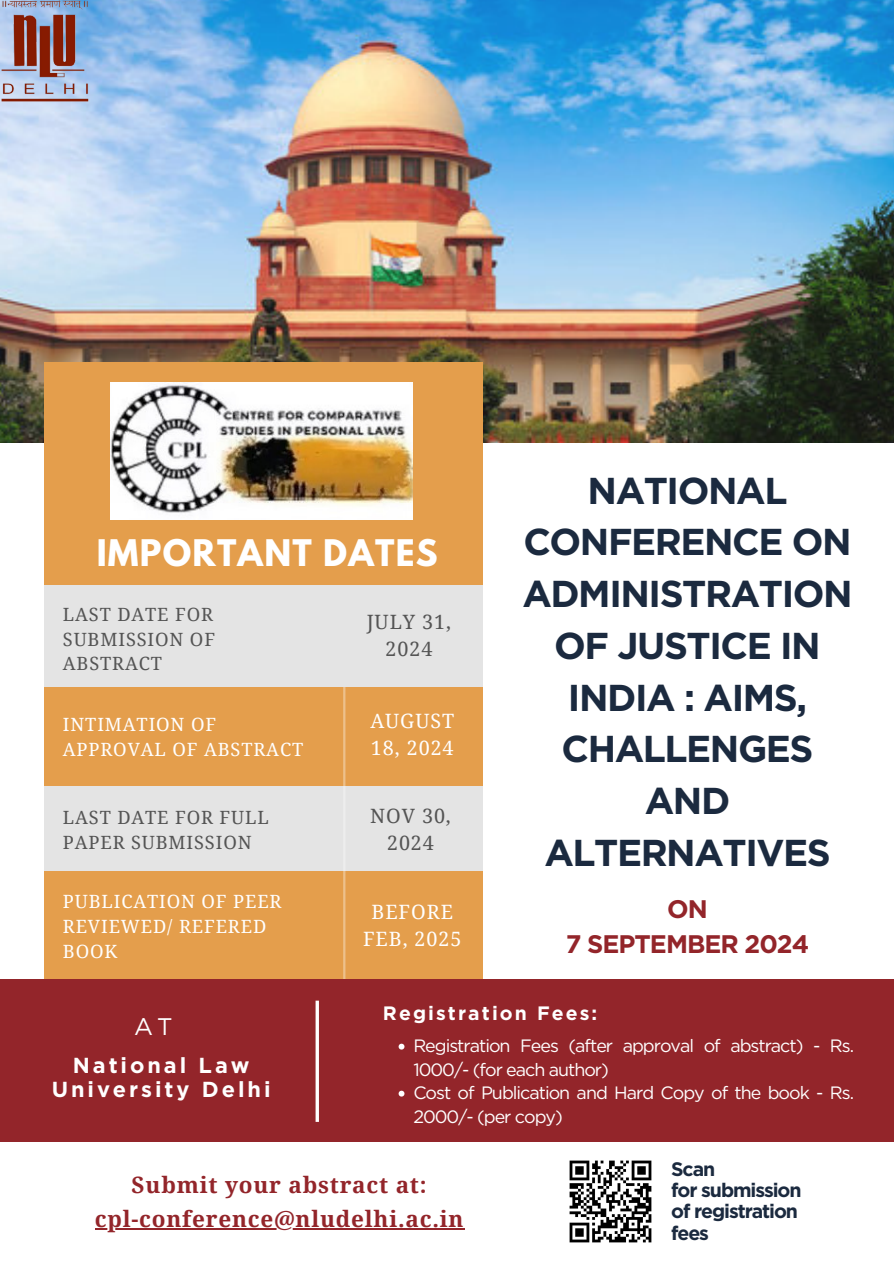
<style>
.page{position:relative;width:894px;height:1264px;background:#fff}
.page>*{position:absolute;margin:0;border:0;box-sizing:border-box;transform-origin:0 0}
.t1{font:700 37.35px/51.8px "Gotham";letter-spacing:-.04em;color:#1b2a3f;text-align:center}
.t2{font:700 32.55px "League Spartan";letter-spacing:.04em;color:#fff}
.t3{font:700 31.05px "Gotham";letter-spacing:-.04em;color:#fff}
.t4{font:700 25.35px/34.8px "Gotham";letter-spacing:-.04em;color:#93252a;text-align:center}
.t5{font:24px "Gotham";color:#fff}
.t6{font:700 22.5px "Noto Serif";letter-spacing:.035em;color:#93252a}
.t7{font:700 21.75px/23.9px "Gotham";letter-spacing:.135em;color:#fff;text-align:center}
.t8{font:19.8px/27px "Noto Serif";letter-spacing:.045em;color:#fff}
.t9{font:19.8px/27px "Noto Serif";letter-spacing:.045em;color:#545454;text-align:center}
.t10{font:700 19.5px/21.5px "Gotham";letter-spacing:-.055em;color:#1b2a3f}
.t11{font:700 19.35px "Gotham";letter-spacing:.11em;color:#fff}
.t12{font:18.3px/24.8px "Noto Serif";letter-spacing:.045em;color:#fff}
.t13{font:18.3px/24.8px "Noto Serif";letter-spacing:.05em;color:#545454;text-align:justify}
.t14{font:17.85px/23.5px "Gotham";letter-spacing:-.055em;color:#fff}
</style>
<div class="page">
<img style="left:0;top:0;width:893px;height:443px">
<div style="left:45px;top:362px;width:438px;height:690px;background:#e49e4c"></div>
<div style="left:45px;top:786px;width:438px;height:84px;background:#e4e4e4"></div>
<hr style="left:343px;top:586px;width:2px;height:464px;background:#fff">
<div style="left:0;top:978px;width:893px;height:163px;background:#93252a"></div>
<img style="left:0;top:0;width:89px;height:101px">
<img style="left:111px;top:382px;width:301px;height:138px">
<div style="left:45px;top:585px;width:438px;height:101px;background:#e4e4e4"></div>
<svg style="left:315px;top:1000px;width:4px;height:121px"></svg>
<img style="left:569px;top:1160px;width:83px;height:83px">
<svg style="left:398px;top:1043px;width:6px;height:6px"></svg>
<svg style="left:398px;top:1090px;width:6px;height:6px"></svg>
<hr style="left:95px;top:1228px;width:369px;height:1px;background:#93252a">
<p class="t2" style="left:97px;top:536px;width:342px">IMPORTANT DATES</p>
<p class="t3" style="left:116px;top:544px;width:139px">Optimize</p>
<p class="t13" style="left:63px;top:601px;width:154px">LAST DATE FOR SUBMISSION OF ABSTRACT</p>
<p class="t12" style="left:63px;top:711px;width:242px">INTIMATION OF<br>APPROVAL OF ABSTRACT</p>
<p class="t13" style="left:63px;top:804px;width:207px">LAST DATE FOR FULL<br>PAPER SUBMISSION</p>
<p class="t12" style="left:63px;top:888px;width:220px">PUBLICATION OF PEER<br>REVIEWED/ REFERED<br>BOOK</p>
<p class="t9" style="left:366px;top:608px;width:86px">JULY 31,<br>2024</p>
<p class="t8" style="left:370px;top:706px;width:85px">AUGUST<br>18, 2024</p>
<p class="t9" style="left:370px;top:801px;width:82px">NOV 30,<br>2024</p>
<p class="t8" style="left:363px;top:898px;width:100px;text-align:center">BEFORE<br>FEB, 2025</p>
<h3 class="t1" style="left:522px;top:464px;width:332px">NATIONAL<br>CONFERENCE ON<br>ADMINISTRATION<br>OF JUSTICE IN<br>INDIA : AIMS,<br>CHALLENGES<br>AND<br>ALTERNATIVES</h3>
<p class="t4" style="left:565px;top:891px;width:245px">ON<br>7 SEPTEMBER 2024</p>
<p class="t5" style="left:134px;top:1011px;width:40px">AT</p>
<h1 class="t7" style="left:52px;top:1052px;width:220px">National Law<br>University Delhi</h1>
<h4 class="t11" style="left:383px;top:1001px;width:216px">Registration Fees:</h4>
<h5 class="t14" style="left:413px;top:1033px;width:442px">Registration Fees (after approval of abstract) - Rs.<br>1000/- (for each author)</h5>
<h6 class="t14" style="left:413px;top:1080px;width:442px">Cost of Publication and Hard Copy of the book - Rs.<br>2000/- (per copy)</h6>
<h6 class="t6" style="left:132px;top:1168px;width:296px">Submit your abstract at:</h6>
<p class="t6" style="left:95px;top:1203px;width:370px">cpl-conference@nludelhi.ac.in</p>
<p class="t10" style="left:671px;top:1157px;width:46px">Scan</p>
<p class="t10" style="left:671px;top:1179px;width:132px">for submission of registration fees</p>
</div>
